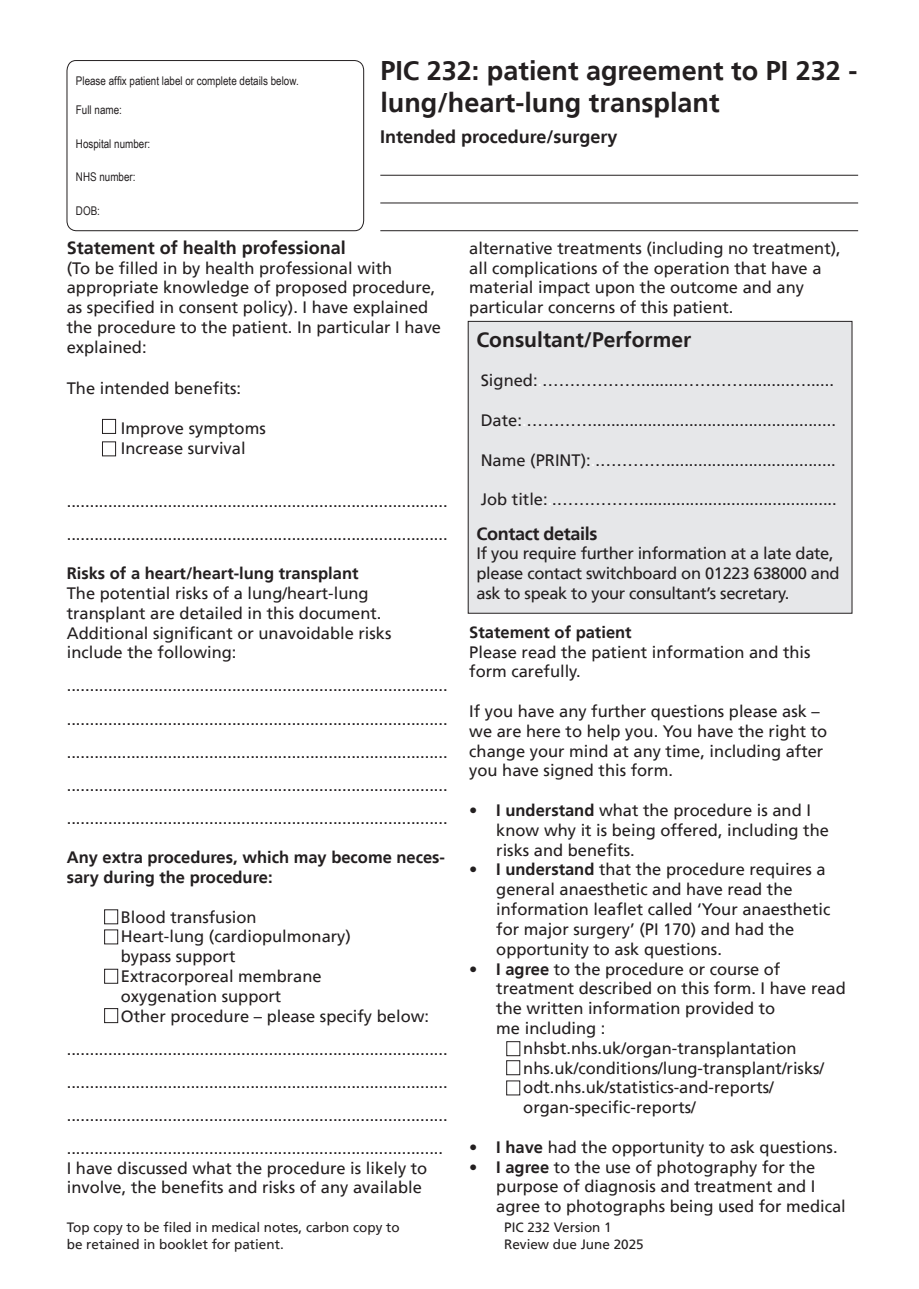
<style>
.page{position:relative;width:919px;height:1289px;background:#fff}
.page>*{position:absolute;margin:0;border:0;box-sizing:border-box;transform-origin:0 0}
.t1{font:700 27px "Frutiger";color:#231f20}
.t2{font:700 21px "Frutiger";color:#231f20}
.t3{font:700 18px "Frutiger";color:#231f20}
.t4{font:700 18px "Frutiger";letter-spacing:-.02em;color:#231f20}
.t5{font:16.5px/19.8px "Frutiger";color:#231f20}
.t6{font:16.5px/19.8px "Frutiger";letter-spacing:-.02em;color:#231f20}
.t7{font:700 16.5px/19.8px "Frutiger";color:#231f20}
.t8{font:13.5px/16.2px "Frutiger";color:#231f20}
.t9{font:12px "Arial Narrow";color:#231f20}
.s1{color:#fff}
.s2{font-weight:700}
</style>
<div class="page">
<svg style="left:67px;top:60px;width:297px;height:171px"></svg>
<hr style="left:380px;top:175px;width:478px;height:1px;background:#231f20">
<hr style="left:380px;top:203px;width:478px;height:1px;background:#231f20">
<hr style="left:380px;top:230px;width:478px;height:1px;background:#231f20">
<div style="left:102px;top:419px;width:14px;height:15px;border:1px solid #231f20"></div>
<div style="left:102px;top:441px;width:14px;height:15px;border:1px solid #231f20"></div>
<div style="left:104px;top:1008px;width:14px;height:14px;border:1px solid #231f20"></div>
<div style="left:104px;top:909px;width:14px;height:15px;border:1px solid #231f20"></div>
<div style="left:104px;top:929px;width:14px;height:15px;border:1px solid #231f20"></div>
<div style="left:104px;top:968px;width:14px;height:15px;border:1px solid #231f20"></div>
<div style="left:468px;top:321px;width:383px;height:292px;background:#e6e7e9"></div>
<div style="left:506px;top:1060px;width:14px;height:15px;border:1px solid #231f20"></div>
<div style="left:506px;top:1041px;width:14px;height:15px;border:1px solid #231f20"></div>
<div style="left:506px;top:1080px;width:14px;height:15px;border:1px solid #231f20"></div>
<p class="t9" style="left:76px;top:72px;width:224px">Please affix patient label or complete details below.</p>
<p class="t9" style="left:76px;top:101px;width:47px">Full name:</p>
<p class="t9" style="left:76px;top:135px;width:76px">Hospital number:</p>
<p class="t9" style="left:76px;top:168px;width:61px">NHS number:</p>
<p class="t9" style="left:76px;top:202px;width:26px">DOB:</p>
<p class="t1" style="left:380px;top:54px;width:478px">PIC 232: patient agreement to PI 232 -</p>
<p class="t1" style="left:380px;top:87px;width:341px">lung/heart-lung transplant</p>
<p class="t3" style="left:380px;top:126px;width:239px">Intended procedure/surgery</p>
<p class="t3" style="left:67px;top:237px;width:280px">Statement of health professional</p>
<p class="t5" style="left:67px;top:258px;width:376px">(To be filled in by health professional with appropriate knowledge of proposed procedure, as specified in consent policy). I have explained the procedure to the patient. In particular I have explained:</p>
<p class="t5" style="left:67px;top:379px;width:176px">The intended benefits:</p>
<p class="t5" style="left:121px;top:418px;width:146px">Improve symptoms</p>
<p class="t5" style="left:121px;top:438px;width:126px">Increase survival</p>
<p class="t5" style="left:67px;top:484px;width:382px;line-height:33px">................................................................................... ...................................................................................</p>
<p class="t7" style="left:67px;top:563px;width:293px">Risks of a heart/heart-lung transplant</p>
<p class="t5" style="left:67px;top:583px;width:326px">The potential risks of a lung/heart-lung transplant are detailed in this document.<br>Additional significant or unavoidable risks include the following:</p>
<p class="t5" style="left:67px;top:669px;width:382px;line-height:33px;text-align:justify">................................................................................... ................................................................................... ................................................................................... ................................................................................... ...................................................................................</p>
<p class="t7" style="left:67px;top:847px;width:380px">Any extra procedures, which may become neces&shy;sary during the procedure:</p>
<p class="t5" style="left:121px;top:907px;width:137px">Blood transfusion</p>
<p class="t5" style="left:121px;top:926px;width:232px">Heart-lung (cardiopulmonary) bypass support<br>Extracorporeal membrane oxygenation support</p>
<p class="t5" style="left:121px;top:1006px;width:310px">Other procedure – please specify below:</p>
<p class="t5" style="left:67px;top:1032px;width:382px;line-height:33px;text-align:justify">................................................................................... ................................................................................... ................................................................................... ..................................................................................</p>
<p class="t5" style="left:67px;top:1157px;width:362px">I have discussed what the procedure is likely to involve, the benefits and risks of any available</p>
<p class="t5" style="left:469px;top:238px;width:373px">alternative treatments (including no treatment), all complications of the operation that have a material impact upon the outcome and any particular concerns of this patient.</p>
<p class="t2" style="left:476px;top:327px;width:216px">Consultant/Performer</p>
<p class="t5" style="left:480px;top:371px;width:355px">Signed:<span class="s1">.</span>………………........…….…….........…......</p>
<p class="t5" style="left:480px;top:410px;width:356px">Date:<span class="s1">.</span>………….....................................................</p>
<p class="t5" style="left:480px;top:450px;width:356px">Name (PRINT):<span class="s1">.</span>.………….....................................</p>
<p class="t5" style="left:480px;top:489px;width:357px">Job title:<span class="s1">.</span>.……………...........................................</p>
<p class="t4" style="left:476px;top:523px;width:122px">Contact details</p>
<p class="t6" style="left:476px;top:544px;width:364px">If you require further information at a late date, please contact switchboard on 01223 638000 and ask to speak to your consultant’s secretary.</p>
<p class="t7" style="left:469px;top:622px;width:164px">Statement of patient</p>
<p class="t5" style="left:469px;top:642px;width:343px">Please read the patient information and this form carefully.</p>
<p class="t5" style="left:469px;top:701px;width:359px">If you have any further questions please ask – we are here to help you. You have the right to change your mind at any time, including after you have signed this form.</p>
<p class="t5" style="left:496px;top:800px;width:334px;text-indent:-27px"><span class="s2">• I understand</span> what the procedure is and I know why it is being offered, including the risks and benefits.</p>
<p class="t5" style="left:496px;top:859px;width:335px;text-indent:-27px"><span class="s2">• I understand</span> that the procedure requires a general anaesthetic and have read the information leaflet called ‘Your anaesthetic for major surgery’ (PI 170) and had the opportunity to ask questions.</p>
<p class="t5" style="left:496px;top:958px;width:351px;text-indent:-27px"><span class="s2">• I agree</span> to the procedure or course of treatment described on this form. I have read the written information provided to<br>me including :</p>
<p class="t5" style="left:523px;top:1038px;width:275px">nhsbt.nhs.uk/organ-transplantation</p>
<p class="t5" style="left:523px;top:1057px;width:302px">nhs.uk/conditions/lung-transplant/risks/</p>
<p class="t5" style="left:523px;top:1077px;width:252px">odt.nhs.uk/statistics-and-reports/</p>
<p class="t5" style="left:523px;top:1097px;width:174px">organ-specific-reports/</p>
<p class="t5" style="left:469px;top:1137px;width:370px"><span class="s2">• I have</span> had the opportunity to ask questions.</p>
<p class="t5" style="left:496px;top:1156px;width:351px;text-indent:-27px"><span class="s2">• I agree</span> to the use of photography for the purpose of diagnosis and treatment and I agree to photographs being used for medical</p>
<p class="t8" style="left:67px;top:1219px;width:334px">Top copy to be filed in medical notes, carbon copy to be retained in booklet for patient.</p>
<p class="t8" style="left:504px;top:1219px;width:141px">PIC 232 Version 1<br>Review due June 2025</p>
</div>
